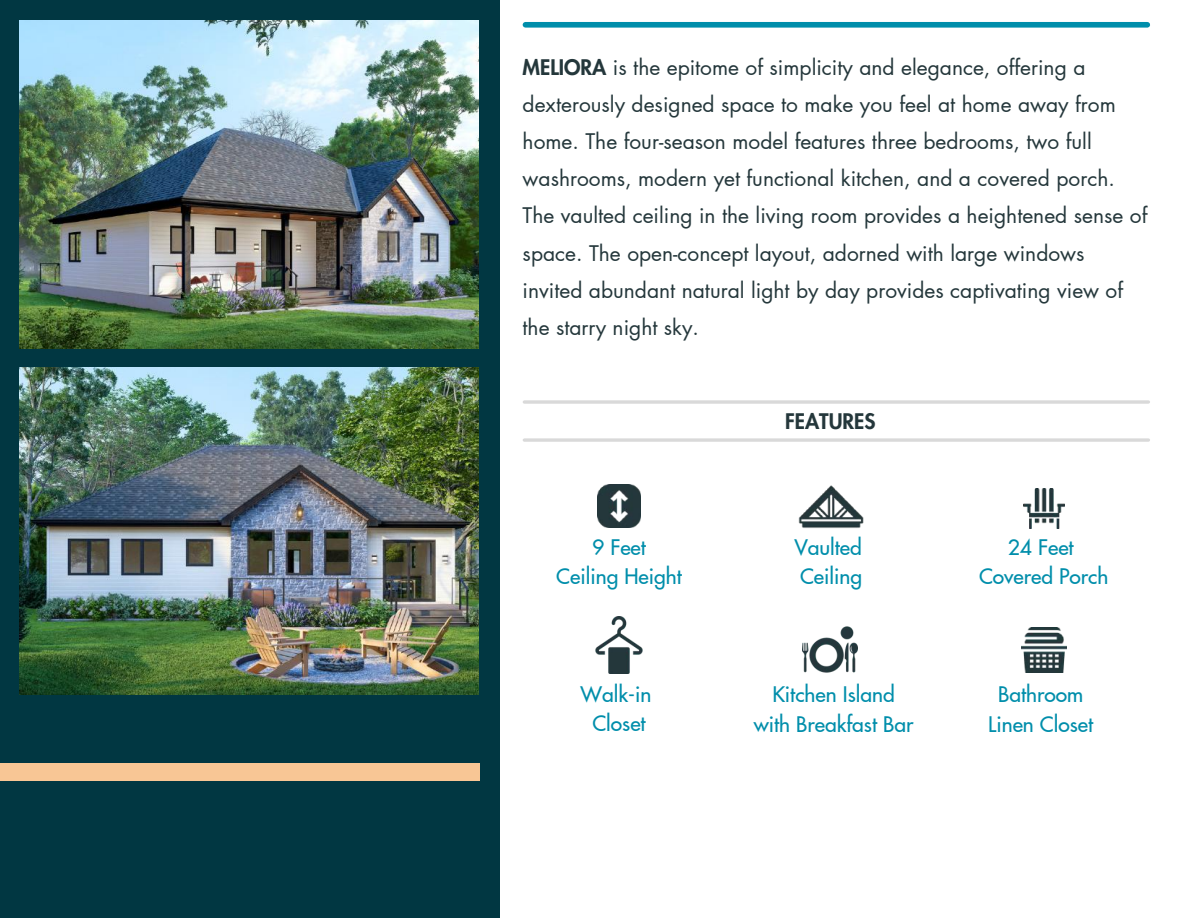
<style>
.page{position:relative;width:1188px;height:918px;background:#fff}
.page>*{position:absolute;margin:0;border:0;box-sizing:border-box;transform-origin:0 0}
.t1{font:21px/37.2px "Futura LT Pro";color:#24373b}
.t2{font:500 21px/29.2px "Futura LT Pro";color:#008eab;text-align:center}
.t3{font:800 21px "Futura LT Pro";color:#24373b}
.s1{font-weight:800}
</style>
<div class="page">
<div style="left:0;top:0;width:499px;height:918px;background:#013742"></div>
<div style="left:525px;top:22px;width:622px;height:6px;background:#008eab"></div>
<hr style="left:524px;top:438px;width:624px;height:4px;background:#d9d9d9">
<hr style="left:524px;top:400px;width:624px;height:4px;background:#d9d9d9">
<img style="left:20px;top:20px;width:459px;height:329px">
<img style="left:20px;top:367px;width:459px;height:327px">
<img style="left:597px;top:485px;width:43px;height:43px">
<img style="left:799px;top:485px;width:65px;height:43px">
<img style="left:1024px;top:488px;width:40px;height:41px">
<img style="left:595px;top:616px;width:48px;height:58px">
<img style="left:803px;top:626px;width:55px;height:47px">
<img style="left:1021px;top:627px;width:45px;height:45px">
<div style="left:0;top:763px;width:479px;height:17px;background:#f8c695"></div>
<p class="t1" style="left:523px;top:50px;width:626px"><span class="s1">MELIORA</span> is the epitome of simplicity and elegance, offering a dexterously designed space to make you feel at home away from home. The four-season model features three bedrooms, two full washrooms, modern yet functional kitchen, and a covered porch.<br>The vaulted ceiling in the living room provides a heightened sense of space. The open-concept layout, adorned with large windows invited abundant natural light by day provides captivating view of the starry night sky.</p>
<p class="t3" style="left:785px;top:412px;width:92px">FEATURES</p>
<p class="t2" style="left:794px;top:533px;width:69px;text-align:left">Vaulted<br>Ceiling</p>
<p class="t2" style="left:556px;top:533px;width:127px">9 Feet<br>Ceiling Height</p>
<p class="t2" style="left:979px;top:533px;width:131px">24 Feet<br>Covered Porch</p>
<p class="t2" style="left:581px;top:681px;width:72px">Walk-in<br>Closet</p>
<p class="t2" style="left:754px;top:681px;width:161px">Kitchen Island with Breakfast Bar</p>
<p class="t2" style="left:988px;top:681px;width:106px">Bathroom<br>Linen Closet</p>
</div>
